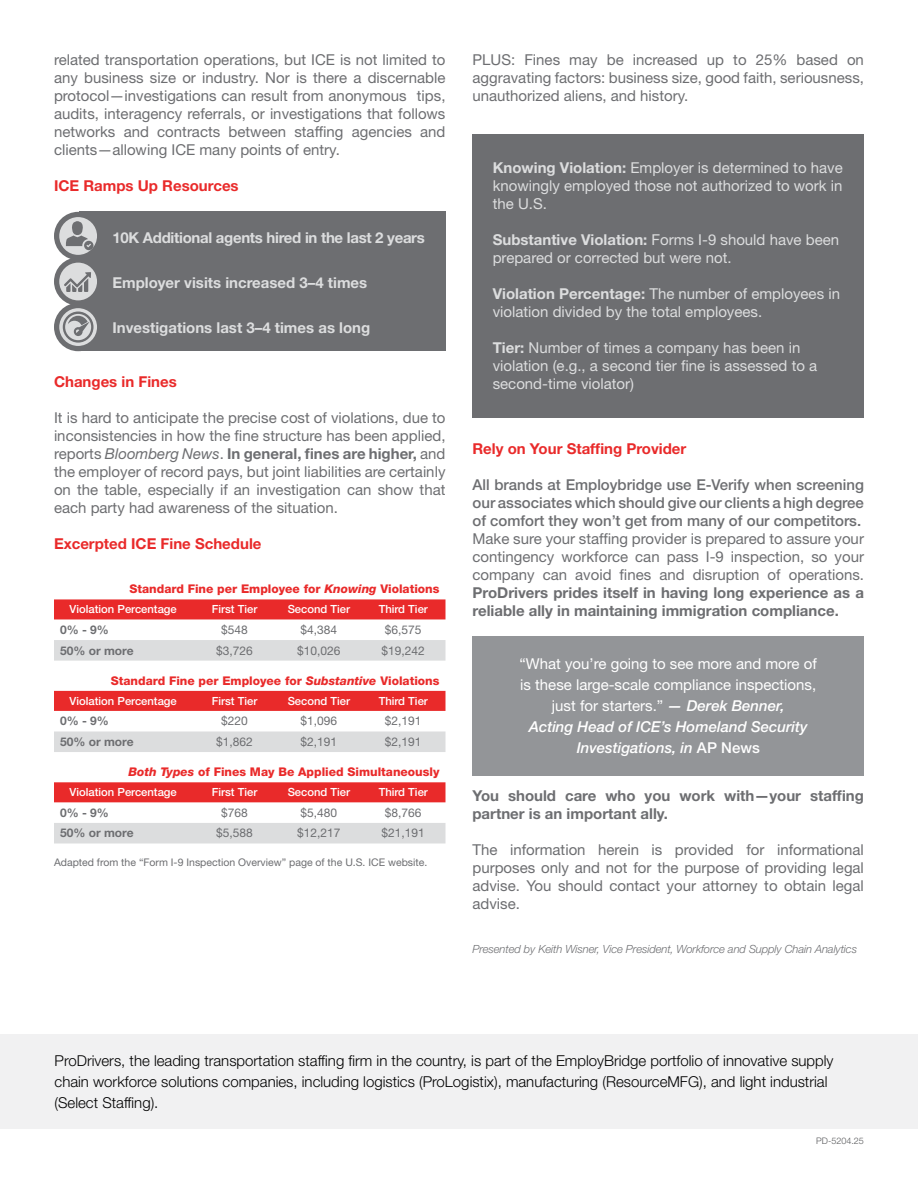
<style>
.page{position:relative;width:918px;height:1188px;background:#fff}
.page>*{position:absolute;margin:0;border:0;box-sizing:border-box;transform-origin:0 0}
.t1{font:15px/18px "Helvetica Neue LT Std";color:#6d6e71;text-align:justify}
.t2{font:15px/18px "Helvetica Neue LT Std";color:#dcddde}
.t3{font:300 15px/21px "Helvetica Neue LT Std";color:#000}
.t4{font:15px/21px "Helvetica Neue LT Std";color:#fff;text-align:center}
.t5{font:700 15px/18px "Helvetica Neue LT Std";color:#6d6e71}
.t6{font:500 15px/18px "Helvetica Neue LT Std";color:#6d6e71;text-align:justify}
.t7{font:700 15px "Helvetica Neue LT Std";color:#e92a2a}
.t8{font:700 15px "Helvetica Neue LT Std";color:#dcddde}
.t9{font:700 15px "Helvetica Neue LT Std";letter-spacing:-.02em;color:#dcddde}
.t10{font:800 12px "Helvetica Neue LT Std";color:#e92a2a}
.t11{font:12px "Helvetica Neue LT Std";color:#6d6e71}
.t12{font:700 12px "Helvetica Neue LT Std";color:#6d6e71}
.t13{font:500 11.25px "Helvetica Neue LT Std";color:#fff}
.t14{font:italic 300 11.25px "Helvetica Neue LT Std";letter-spacing:-.01em;color:#6d6e71}
.t15{font:10.5px "Helvetica Neue LT Std";color:#6d6e71}
.t16{font:300 9px "Helvetica Neue LT Std";color:#58595b}
.s1{font-style:italic}
.s2{font-weight:700}
.s3{font-weight:500;font-style:italic}
.s4{font-weight:500}
</style>
<div class="page">
<div style="left:79px;top:212px;width:367px;height:139px;background:#6d6e71"></div>
<svg style="left:57px;top:260px;width:43px;height:43px"></svg>
<div style="left:54px;top:257px;width:48px;height:49px;border:5px solid #6d6e71;border-radius:50%"></div>
<svg style="left:64px;top:272px;width:27px;height:20px"></svg>
<svg style="left:57px;top:214px;width:43px;height:44px"></svg>
<div style="left:54px;top:212px;width:48px;height:48px;border:5px solid #6d6e71;border-radius:50%"></div>
<svg style="left:66px;top:221px;width:27px;height:29px"></svg>
<svg style="left:57px;top:306px;width:43px;height:43px"></svg>
<div style="left:54px;top:303px;width:48px;height:48px;border:5px solid #6d6e71;border-radius:50%"></div>
<svg style="left:63px;top:312px;width:31px;height:31px"></svg>
<div style="left:472px;top:134px;width:392px;height:284px;background:#6d6e71"></div>
<div style="left:472px;top:637px;width:392px;height:139px;background:#939598"></div>
<div style="left:54px;top:599px;width:392px;height:20px;background:#e92a2a"></div>
<div style="left:54px;top:640px;width:392px;height:21px;background:#dcddde"></div>
<div style="left:54px;top:691px;width:392px;height:20px;background:#e92a2a"></div>
<div style="left:54px;top:731px;width:392px;height:21px;background:#dcddde"></div>
<div style="left:54px;top:782px;width:392px;height:20px;background:#e92a2a"></div>
<div style="left:54px;top:823px;width:392px;height:20px;background:#dcddde"></div>
<div style="left:0;top:1035px;width:918px;height:94px;background:#f1f1f2"></div>
<p class="t1" style="left:54px;top:50px;width:393px">related transportation operations, but ICE is not limited to any business size or industry. Nor is there a discernable protocol—investigations can result from anonymous tips, audits, interagency referrals, or investigations that follows networks and contracts between staffing agencies and clients—allowing ICE many points of entry.</p>
<p class="t7" style="left:54px;top:176px;width:186px">ICE Ramps Up Resources</p>
<p class="t9" style="left:112px;top:228px;width:314px">10K Additional agents hired in the last 2 years</p>
<p class="t8" style="left:112px;top:273px;width:256px">Employer visits increased 3–4 times</p>
<p class="t8" style="left:112px;top:318px;width:259px">Investigations last 3–4 times as long</p>
<p class="t7" style="left:54px;top:373px;width:124px">Changes in Fines</p>
<p class="t1" style="left:54px;top:409px;width:393px">It is hard to anticipate the precise cost of violations, due to inconsistencies in how the fine structure has been applied, reports <span class="s1">Bloomberg News</span>. <span class="s2">In general, fines are higher,</span> and the employer of record pays, but joint liabilities are certainly on the table, especially if an investigation can show that each party had awareness of the situation.</p>
<p class="t7" style="left:54px;top:535px;width:209px">Excerpted ICE Fine Schedule</p>
<p class="t10" style="left:129px;top:582px;width:312px">Standard Fine per Employee for <span class="s1">Knowing</span> Violations</p>
<p class="t13" style="left:69px;top:603px;width:109px">Violation Percentage</p>
<p class="t13" style="left:212px;top:603px;width:47px">First Tier</p>
<p class="t13" style="left:288px;top:603px;width:64px">Second Tier</p>
<p class="t13" style="left:379px;top:603px;width:51px">Third Tier</p>
<p class="t12" style="left:60px;top:622px;width:50px">0% - 9%</p>
<p class="t11" style="left:221px;top:623px;width:28px">$548</p>
<p class="t11" style="left:301px;top:623px;width:38px">$4,384</p>
<p class="t11" style="left:385px;top:623px;width:38px">$6,575</p>
<p class="t12" style="left:60px;top:643px;width:75px">50% or more</p>
<p class="t11" style="left:216px;top:643px;width:38px">$3,726</p>
<p class="t11" style="left:297px;top:643px;width:45px">$10,026</p>
<p class="t11" style="left:382px;top:643px;width:45px">$19,242</p>
<p class="t10" style="left:111px;top:673px;width:330px">Standard Fine per Employee for <span class="s1">Substantive</span> Violations</p>
<p class="t13" style="left:69px;top:694px;width:109px">Violation Percentage</p>
<p class="t13" style="left:212px;top:694px;width:47px">First Tier</p>
<p class="t13" style="left:288px;top:694px;width:64px">Second Tier</p>
<p class="t13" style="left:379px;top:694px;width:51px">Third Tier</p>
<p class="t12" style="left:60px;top:714px;width:50px">0% - 9%</p>
<p class="t11" style="left:221px;top:714px;width:28px">$220</p>
<p class="t11" style="left:301px;top:714px;width:38px">$1,096</p>
<p class="t11" style="left:385px;top:714px;width:38px">$2,191</p>
<p class="t12" style="left:60px;top:734px;width:75px">50% or more</p>
<p class="t11" style="left:216px;top:735px;width:38px">$1,862</p>
<p class="t11" style="left:301px;top:735px;width:38px">$2,191</p>
<p class="t11" style="left:385px;top:735px;width:38px">$2,191</p>
<p class="t10" style="left:128px;top:765px;width:313px"><span class="s1">Both Types</span> of Fines May Be Applied Simultaneously</p>
<p class="t13" style="left:69px;top:786px;width:109px">Violation Percentage</p>
<p class="t13" style="left:212px;top:786px;width:47px">First Tier</p>
<p class="t13" style="left:288px;top:786px;width:64px">Second Tier</p>
<p class="t13" style="left:379px;top:786px;width:51px">Third Tier</p>
<p class="t12" style="left:60px;top:805px;width:50px">0% - 9%</p>
<p class="t11" style="left:221px;top:806px;width:28px">$768</p>
<p class="t11" style="left:301px;top:806px;width:38px">$5,480</p>
<p class="t11" style="left:385px;top:806px;width:38px">$8,766</p>
<p class="t12" style="left:60px;top:826px;width:75px">50% or more</p>
<p class="t11" style="left:216px;top:826px;width:38px">$5,588</p>
<p class="t11" style="left:297px;top:826px;width:45px">$12,217</p>
<p class="t11" style="left:382px;top:826px;width:45px">$21,191</p>
<p class="t15" style="left:54px;top:856px;width:375px">Adapted from the “Form I-9 Inspection Overview” page of the U.S. ICE website.</p>
<p class="t1" style="left:472px;top:50px;width:393px">PLUS: Fines may be increased up to 25% based on aggravating factors: business size, good faith, seriousness, unauthorized aliens, and history.</p>
<p class="t2" style="left:493px;top:159px;width:351px;text-align:justify"><span class="s2">Knowing Violation:</span> Employer is determined to have knowingly employed those not authorized to work in the U.S.</p>
<p class="t2" style="left:493px;top:231px;width:348px"><span class="s2">Substantive Violation:</span> Forms I-9 should have been prepared or corrected but were not.</p>
<p class="t2" style="left:493px;top:285px;width:349px"><span class="s2">Violation Percentage:</span> The number of employees in violation divided by the total employees.</p>
<p class="t2" style="left:493px;top:339px;width:326px"><span class="s2">Tier:</span> Number of times a company has been in violation (e.g., a second tier fine is assessed to a second-time violator)</p>
<p class="t7" style="left:472px;top:439px;width:215px">Rely on Your Staffing Provider</p>
<p class="t6" style="left:472px;top:475px;width:393px">All brands at Employbridge use E-Verify when screening our associates which should give our clients a high degree of comfort they won’t get from many of our competitors.</p>
<p class="t1" style="left:472px;top:529px;width:393px">Make sure your staffing provider is prepared to assure your contingency workforce can pass I-9 inspection, so your company can avoid fines and disruption of operations.</p>
<p class="t5" style="left:472px;top:583px;width:393px">ProDrivers prides itself in having long experience as a reliable ally in maintaining immigration compliance.</p>
<p class="t4" style="left:520px;top:653px;width:299px">“What you’re going to see more and more of is these large-scale compliance inspections, just for starters.” <span class="s3">— Derek Benner,<br>Acting Head of ICE’s Homeland Security Investigations, in</span> <span class="s4">AP News</span></p>
<p class="t5" style="left:472px;top:786px;width:393px">You should care who you work with—your staffing partner is an important ally.</p>
<p class="t1" style="left:472px;top:840px;width:393px">The information herein is provided for informational purposes only and not for the purpose of providing legal advise. You should contact your attorney to obtain legal advise.</p>
<p class="t14" style="left:472px;top:942px;width:386px">Presented by Keith Wisner, Vice President, Workforce and Supply Chain Analytics</p>
<p class="t3" style="left:55px;top:1050px;width:781px">ProDrivers, the leading transportation staffing firm in the country, is part of the EmployBridge portfolio of innovative supply chain workforce solutions companies, including logistics (ProLogistix), manufacturing (ResourceMFG), and light industrial (Select Staffing).</p>
<p class="t16" style="left:816px;top:1135px;width:49px">PD-5204.25</p>
</div>
